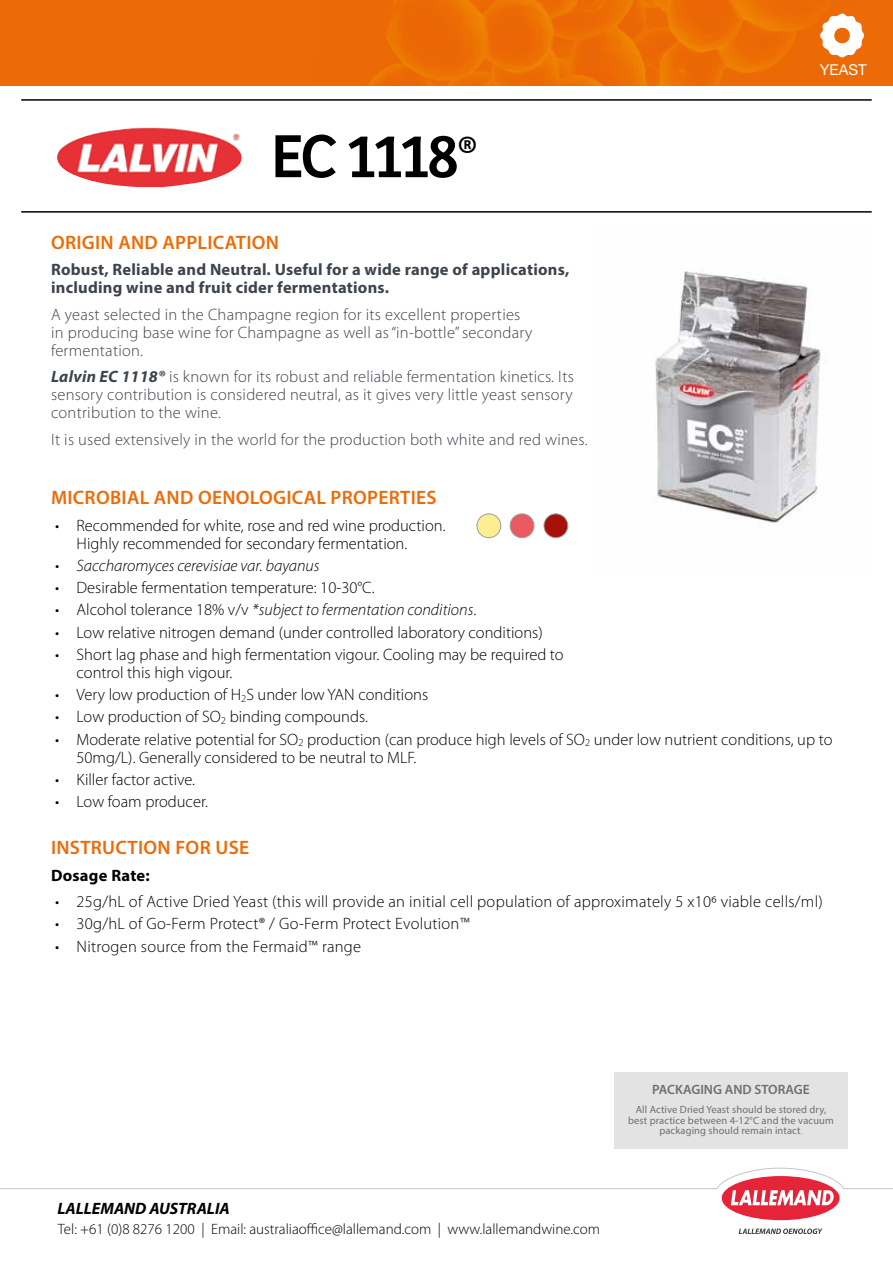
<style>
.page{position:relative;width:893px;height:1263px;background:#fff}
.page>*{position:absolute;margin:0;border:0;box-sizing:border-box;transform-origin:0 0}
.t1{font:63px "Bree";letter-spacing:-.035em;color:#000}
.t2{font:600 19.5px "Myriad Pro";letter-spacing:.015em;color:#ed6b06}
.t3{font:300 16.5px/18px "Myriad Pro";color:#000}
.t4{font:300 16.5px/18px "Myriad Pro";letter-spacing:.015em;color:#3d444c}
.t5{font:700 16.5px/18px "Myriad Pro";letter-spacing:.015em;color:#3d444c}
.t6{font:italic 300 16.5px "Myriad Pro";color:#000}
.t7{font:italic 700 16.5px "Myriad Pro";color:#000}
.t8{font:700 16.5px "Myriad Pro";letter-spacing:.015em;color:#000}
.t9{font:300 15px "Myriad Pro";color:#000}
.t10{font:15px "Helvetica Neue LT Std";color:#fff}
.t11{font:600 13.5px "Myriad Pro";color:#706f6f}
.t12{font:10.5px/10.5px "Myriad Pro";letter-spacing:.01em;color:#706f6f;text-align:center}
.s1{font-weight:700;font-style:italic}
.s2{font-style:normal}
.s3{color:#6e6e75}
.s4{font-weight:300}
</style>
<div class="page">
<div style="left:0;top:0;width:893px;height:86px;background:#ed6b06"></div>
<img style="left:369px;top:0;width:404px;height:86px">
<svg style="left:820px;top:13px;width:44px;height:45px"></svg>
<div style="left:722px;top:1176px;width:118px;height:44px;background:#e62439;border-radius:50%"></div>
<svg style="left:0;top:1167px;width:893px;height:38px"></svg>
<svg style="left:739px;top:1228px;width:83px;height:6px"></svg>
<hr style="left:21px;top:99px;width:851px;height:2px;background:#000">
<hr style="left:21px;top:211px;width:851px;height:2px;background:#000">
<div style="left:614px;top:1073px;width:233px;height:76px;background:#e3e3e3"></div>
<div style="left:477px;top:514px;width:24px;height:24px;background:#ffed92;border-radius:50%"></div>
<div style="left:477px;top:513px;width:24px;height:25px;border:1px solid #9d9d9c;border-radius:50%"></div>
<div style="left:510px;top:514px;width:24px;height:24px;background:#eb5962;border-radius:50%"></div>
<div style="left:510px;top:513px;width:24px;height:25px;border:1px solid #9d9d9c;border-radius:50%"></div>
<div style="left:544px;top:514px;width:24px;height:24px;background:#a71008;border-radius:50%"></div>
<div style="left:544px;top:513px;width:24px;height:25px;border:1px solid #9d9d9c;border-radius:50%"></div>
<img style="left:655px;top:271px;width:166px;height:252px">
<img style="left:57px;top:127px;width:185px;height:61px">
<h1 class="t1" style="left:271px;top:119px;width:208px">EC 1118<sup>®</sup></h1>
<p class="t2" style="left:51px;top:230px;width:230px">ORIGIN AND APPLICATION</p>
<p class="t5" style="left:51px;top:260px;width:520px">Robust, Reliable and Neutral. Useful for a wide range of applications, including wine and fruit cider fermentations.</p>
<p class="t4" style="left:51px;top:305px;width:483px">A yeast selected in the Champagne region for its excellent properties in producing base wine for Champagne as well as “in-bottle” secondary fermentation.</p>
<p class="t4" style="left:51px;top:367px;width:524px;text-align:justify"><span class="s1">Lalvin EC 1118®</span> is known for its robust and reliable fermentation kinetics. Its sensory contribution is considered neutral, as it gives very little yeast sensory contribution to the wine.</p>
<p class="t4" style="left:51px;top:430px;width:538px">It is used extensively in the world for the production both white and red wines.</p>
<p class="t10" style="left:820px;top:61px;width:48px">YEAST</p>
<p class="t2" style="left:51px;top:485px;width:387px">MICROBIAL AND OENOLOGICAL PROPERTIES</p>
<p class="t3" style="left:77px;top:516px;width:371px;text-indent:-21px">• Recommended for white, rose and red wine production.<br>Highly recommended for secondary fermentation.</p>
<p class="t6" style="left:55px;top:555px;width:266px">• Saccharomyces cerevisiae var. bayanus</p>
<p class="t3" style="left:55px;top:578px;width:321px">• Desirable fermentation temperature: 10-30°C.</p>
<p class="t6" style="left:55px;top:600px;width:422px"><span class="s2">• Alcohol tolerance 18% v/v</span> *subject to fermentation conditions<span class="s2">.</span></p>
<p class="t3" style="left:55px;top:623px;width:489px">• Low relative nitrogen demand (under controlled laboratory conditions)</p>
<p class="t3" style="left:77px;top:645px;width:489px;text-indent:-21px">• Short lag phase and high fermentation vigour. Cooling may be required to control this high vigour.</p>
<p class="t3" style="left:55px;top:685px;width:374px">• Very low production of H<sub>2</sub>S under low YAN conditions</p>
<p class="t3" style="left:55px;top:708px;width:314px">• Low production of SO<sub>2</sub> binding compounds.</p>
<p class="t3" style="left:77px;top:730px;width:757px;text-indent:-21px">• Moderate relative potential for SO<sub>2</sub> production (can produce high levels of SO<sub>2</sub> under low nutrient conditions, up to<br>50mg/L). Generally considered to be neutral to MLF.</p>
<p class="t3" style="left:55px;top:770px;width:141px">• Killer factor active.</p>
<p class="t3" style="left:55px;top:792px;width:154px">• Low foam producer.</p>
<p class="t2" style="left:51px;top:835px;width:200px">INSTRUCTION FOR USE</p>
<p class="t8" style="left:51px;top:864px;width:100px">Dosage Rate:</p>
<p class="t3" style="left:55px;top:892px;width:769px">• 25g/hL of Active Dried Yeast (this will provide an initial cell population of approximately 5 x106 viable cells/ml)</p>
<p class="t3" style="left:55px;top:915px;width:416px">• 30g/hL of Go-Ferm Protect® / Go-Ferm Protect Evolution™</p>
<p class="t3" style="left:55px;top:937px;width:307px">• Nitrogen source from the Fermaid™ range</p>
<p class="t7" style="left:57px;top:1198px;width:174px">LALLEMAND AUSTRALIA</p>
<p class="t9" style="left:58px;top:1220px;width:544px">Tel: +61 (0)8 8276 1200 | Email: australiaoffice@lallemand.com | www.lallemandwine.com</p>
<p class="t11" style="left:652px;top:1081px;width:159px">PACKAGING AND STORAGE</p>
<p class="t12" style="left:628px;top:1104px;width:207px">All Active Dried Yeast should be stored dry, best practice between 4-12<span class="s3">°</span>C and the vacuum packaging should remain intact<span class="s4">.</span></p>
</div>
